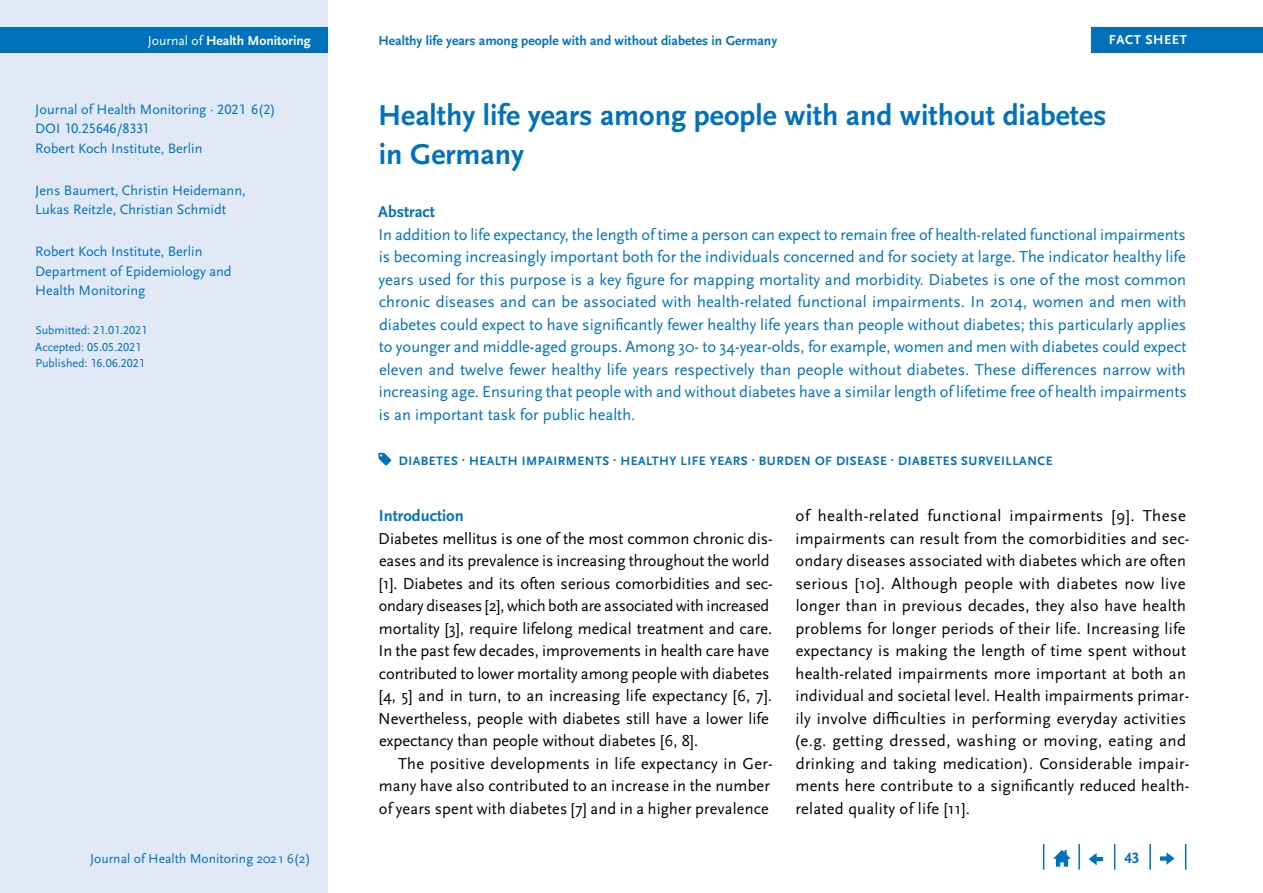
<style>
.page{position:relative;width:1263px;height:893px;background:#fff}
.page>*{position:absolute;margin:0;border:0;box-sizing:border-box;transform-origin:0 0}
.t1{font:700 30px/39px "Scala Sans Pro";color:#0072bc}
.Abstract{font:16.5px/22.5px "Scala Sans Pro";color:#0072bc;text-align:justify}
.Copy_Einzug{font:16.5px/22.5px "Scala Sans Pro";letter-spacing:.015em;color:#000}
.Copy{font:16.5px/22.5px "Scala Sans Pro";color:#000}
.t2{font:700 16.5px "Scala Sans Pro";color:#0072bc}
.t3{font:700 15.75px "Scala Sans Pro";color:#0072bc}
.Autor{font:14.25px/19.5px "Scala Sans Pro";color:#0072bc}
.t4{font:700 13.65px "Scala Sans Pro";color:#0072bc}
.t5{font:13.65px "Scala Sans Pro";color:#0072bc}
.t6{font:700 13.65px "Scala Sans Pro";color:#fff}
.t7{font:700 13.5px "Scala Sans Pro";letter-spacing:.04em;color:#fff}
.t8{font:700 12.75px "Scala Sans Pro";letter-spacing:.04em;color:#0072bc}
.Autor-2{font:12px/16.5px "Scala Sans Pro";color:#0072bc}
.s1{font-weight:400}
</style>
<div class="page">
<div style="left:0;top:0;width:327px;height:893px;background:#e1e8f6"></div>
<div style="left:0;top:28px;width:327px;height:25px;background:#0072bc"></div>
<svg style="left:1185px;top:844px;width:1px;height:26px"></svg>
<hr style="left:1149px;top:844px;width:2px;height:26px;background:#0072bc">
<svg style="left:1114px;top:844px;width:1px;height:26px"></svg>
<hr style="left:1078px;top:844px;width:2px;height:26px;background:#0072bc">
<svg style="left:1043px;top:844px;width:1px;height:26px"></svg>
<svg style="left:1053px;top:850px;width:18px;height:17px"></svg>
<svg style="left:1089px;top:853px;width:14px;height:12px"></svg>
<svg style="left:1160px;top:852px;width:14px;height:13px"></svg>
<div style="left:1091px;top:28px;width:172px;height:25px;background:#0072bc"></div>
<svg style="left:378px;top:453px;width:13px;height:13px"></svg>
<p class="t6" style="left:148px;top:33px;width:164px"><span class="s1">Journal of</span> Health Monitoring</p>
<p class="t4" style="left:378px;top:33px;width:400px">Healthy life years among people with and without diabetes in Germany</p>
<p class="t7" style="left:1109px;top:32px;width:80px">FACT SHEET</p>
<p class="Autor" style="left:35px;top:99px;width:242px">Journal of Health Monitoring · 2021 6(2)<br>DOI 10.25646/8331<br>Robert Koch Institute, Berlin</p>
<p class="Autor" style="left:35px;top:180px;width:212px">Jens Baumert, Christin Heidemann,</p>
<p class="Autor" style="left:35px;top:200px;width:192px">Lukas Reitzle, Christian Schmidt</p>
<p class="Autor" style="left:35px;top:242px;width:198px">Robert Koch Institute, Berlin<br>Department of Epidemiology and<br>Health Monitoring</p>
<p class="Autor-2" style="left:35px;top:322px;width:113px">Submitted: 21.01.2021<br>Accepted: 05.05.2021<br>Published: 16.06.2021</p>
<p class="t5" style="left:90px;top:850px;width:222px">Journal of Health Monitoring 2021 6(2)</p>
<h1 class="t1" style="left:378px;top:96px;width:730px">Healthy life years among people with and without diabetes in Germany</h1>
<h2 class="t2" style="left:378px;top:202px;width:58px">Abstract</h2>
<p class="Abstract" style="left:378px;top:223px;width:810px">In addition to life expectancy, the length of time a person can expect to remain free of health-related functional impairments is becoming increasingly important both for the individuals concerned and for society at large. The indicator healthy life years used for this purpose is a key figure for mapping mortality and morbidity. Diabetes is one of the most common chronic diseases and can be associated with health-related functional impairments. In 2014, women and men with diabetes could expect to have significantly fewer healthy life years than people without diabetes; this particularly applies to younger and middle-aged groups. Among 30- to 34-year-olds, for example, women and men with diabetes could expect eleven and twelve fewer healthy life years respectively than people without diabetes. These differences narrow with increasing age. Ensuring that people with and without diabetes have a similar length of lifetime free of health impairments is an important task for public health.</p>
<p class="t8" style="left:399px;top:453px;width:655px">DIABETES · HEALTH IMPAIRMENTS · HEALTHY LIFE YEARS · BURDEN OF DISEASE · DIABETES SURVEILLANCE</p>
<h2 class="t2" style="left:379px;top:506px;width:86px">Introduction</h2>
<p class="Copy" style="left:378px;top:527px;width:396px">Diabetes mellitus is one of the most common chronic dis&shy;eases and its prevalence is increasing throughout the world [1]. Diabetes and its often serious comorbidities and sec&shy;ondary diseases [2], which both are associated with increased mortality [3], require lifelong medical treatment and care.<br>In the past few decades, improvements in health care have contributed to lower mortality among people with diabetes [4, 5] and in turn, to an increasing life expectancy [6, 7].<br>Nevertheless, people with diabetes still have a lower life expectancy than people without diabetes [6, 8].</p>
<p class="Copy_Einzug" style="left:379px;top:752px;width:396px;text-indent:19px">The positive developments in life expectancy in Ger&shy;many have also contributed to an increase in the number of years spent with diabetes [7] and in a higher prevalence</p>
<p class="Copy_Einzug" style="left:794px;top:504px;width:397px">of health-related functional impairments [9]. These impairments can result from the comorbidities and sec&shy;ondary diseases associated with diabetes which are often serious [10]. Although people with diabetes now live longer than in previous decades, they also have health problems for longer periods of their life. Increasing life expectancy is making the length of time spent without health-related impairments more important at both an individual and societal level. Health impairments primar&shy;ily involve difficulties in performing everyday activities (e.g. getting dressed, washing or moving, eating and drinking and taking medication). Considerable impair&shy;ments here contribute to a significantly reduced health&shy;related quality of life [11].</p>
<p class="t3" style="left:1124px;top:849px;width:17px">43</p>
</div>
